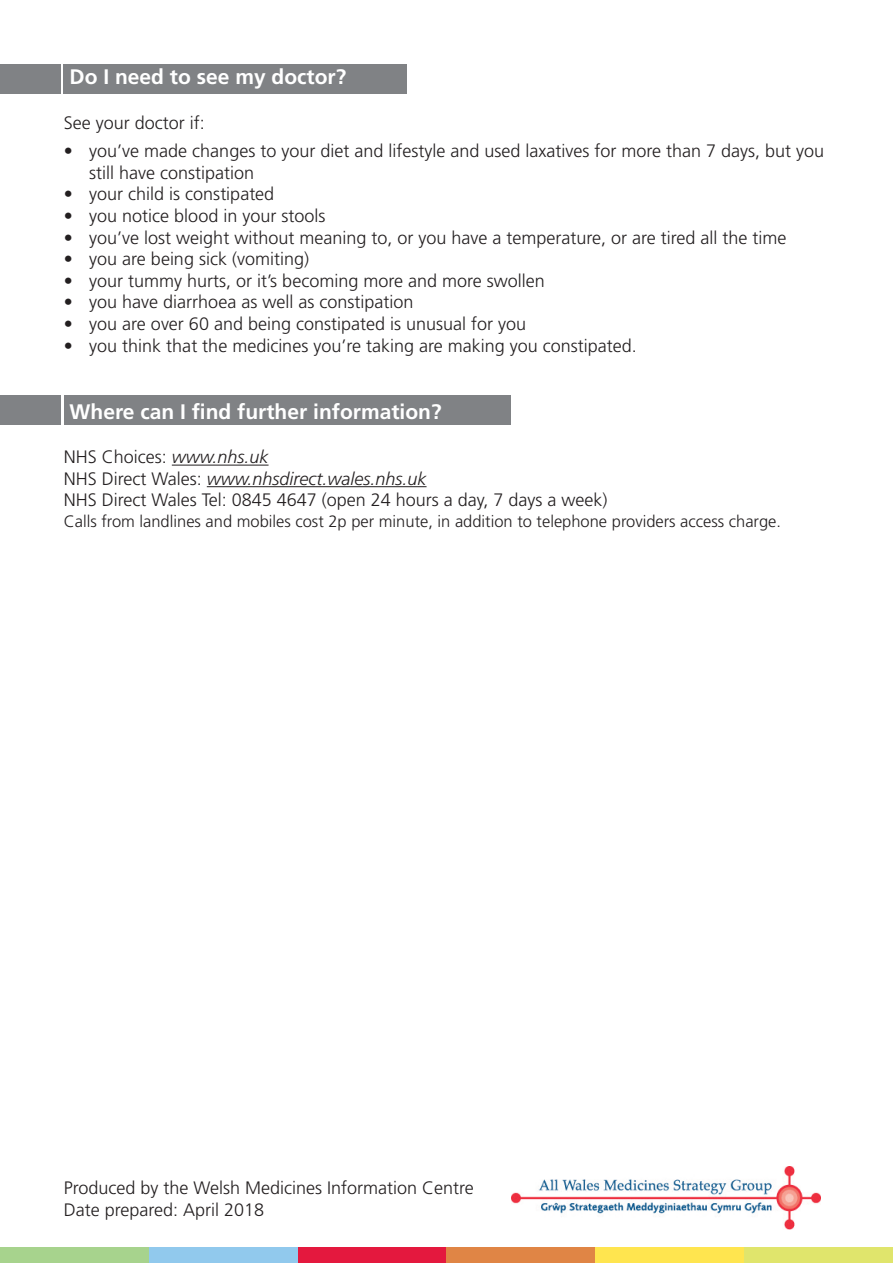
<style>
.page{position:relative;width:893px;height:1263px;background:#fff}
.page>*{position:absolute;margin:0;border:0;box-sizing:border-box;transform-origin:0 0}
.t1{font:700 21px "Frutiger";color:#fff}
.t2{font:300 18px/21.6px "Frutiger";color:#231f20}
.t3{font:300 16.5px "Frutiger";color:#231f20}
.s1{font-style:italic}
</style>
<div class="page">
<div style="left:64px;top:396px;width:446px;height:29px;background:#808285"></div>
<div style="left:0;top:396px;width:61px;height:29px;background:#808285"></div>
<img style="left:512px;top:1167px;width:309px;height:62px">
<div style="left:0;top:1247px;width:149px;height:16px;background:#a7d38d"></div>
<div style="left:149px;top:1247px;width:149px;height:16px;background:#91c9ed"></div>
<div style="left:298px;top:1247px;width:148px;height:16px;background:#e4183e"></div>
<div style="left:446px;top:1247px;width:149px;height:16px;background:#e08545"></div>
<div style="left:595px;top:1247px;width:149px;height:16px;background:#ffe54f"></div>
<div style="left:744px;top:1247px;width:149px;height:16px;background:#e0e56c"></div>
<div style="left:64px;top:64px;width:343px;height:29px;background:#808285"></div>
<div style="left:0;top:64px;width:61px;height:29px;background:#808285"></div>
<hr style="left:172px;top:465px;width:97px;height:1px;background:#231f20">
<hr style="left:207px;top:486px;width:220px;height:1px;background:#231f20">
<p class="t1" style="left:70px;top:69px;width:278px">Do I need to see my doctor?</p>
<p class="t2" style="left:64px;top:113px;width:143px">See your doctor if:</p>
<p class="t2" style="left:89px;top:141px;width:736px;text-indent:-26px">• you’ve made changes to your diet and lifestyle and used laxatives for more than 7 days, but you still have constipation</p>
<p class="t2" style="left:64px;top:185px;width:212px">• your child is constipated</p>
<p class="t2" style="left:64px;top:206px;width:263px">• you notice blood in your stools</p>
<p class="t2" style="left:64px;top:228px;width:724px">• you’ve lost weight without meaning to, or you have a temperature, or are tired all the time</p>
<p class="t2" style="left:64px;top:249px;width:247px">• you are being sick (vomiting)</p>
<p class="t2" style="left:64px;top:271px;width:482px">• your tummy hurts, or it’s becoming more and more swollen</p>
<p class="t2" style="left:64px;top:293px;width:351px">• you have diarrhoea as well as constipation</p>
<p class="t2" style="left:64px;top:314px;width:464px">• you are over 60 and being constipated is unusual for you</p>
<p class="t2" style="left:64px;top:336px;width:574px">• you think that the medicines you’re taking are making you constipated.</p>
<p class="t1" style="left:70px;top:403px;width:373px">Where can I find further information?</p>
<p class="t2" style="left:64px;top:447px;width:545px">NHS Choices: <span class="s1">www.nhs.uk<br></span>NHS Direct Wales: <span class="s1">www.nhsdirect.wales.nhs.uk<br></span>NHS Direct Wales Tel: 0845 4647 (open 24 hours a day, 7 days a week)</p>
<p class="t3" style="left:64px;top:514px;width:719px">Calls from landlines and mobiles cost 2p per minute, in addition to telephone providers access charge.</p>
<p class="t2" style="left:64px;top:1178px;width:412px">Produced by the Welsh Medicines Information Centre<br>Date prepared: April 2018</p>
</div>
